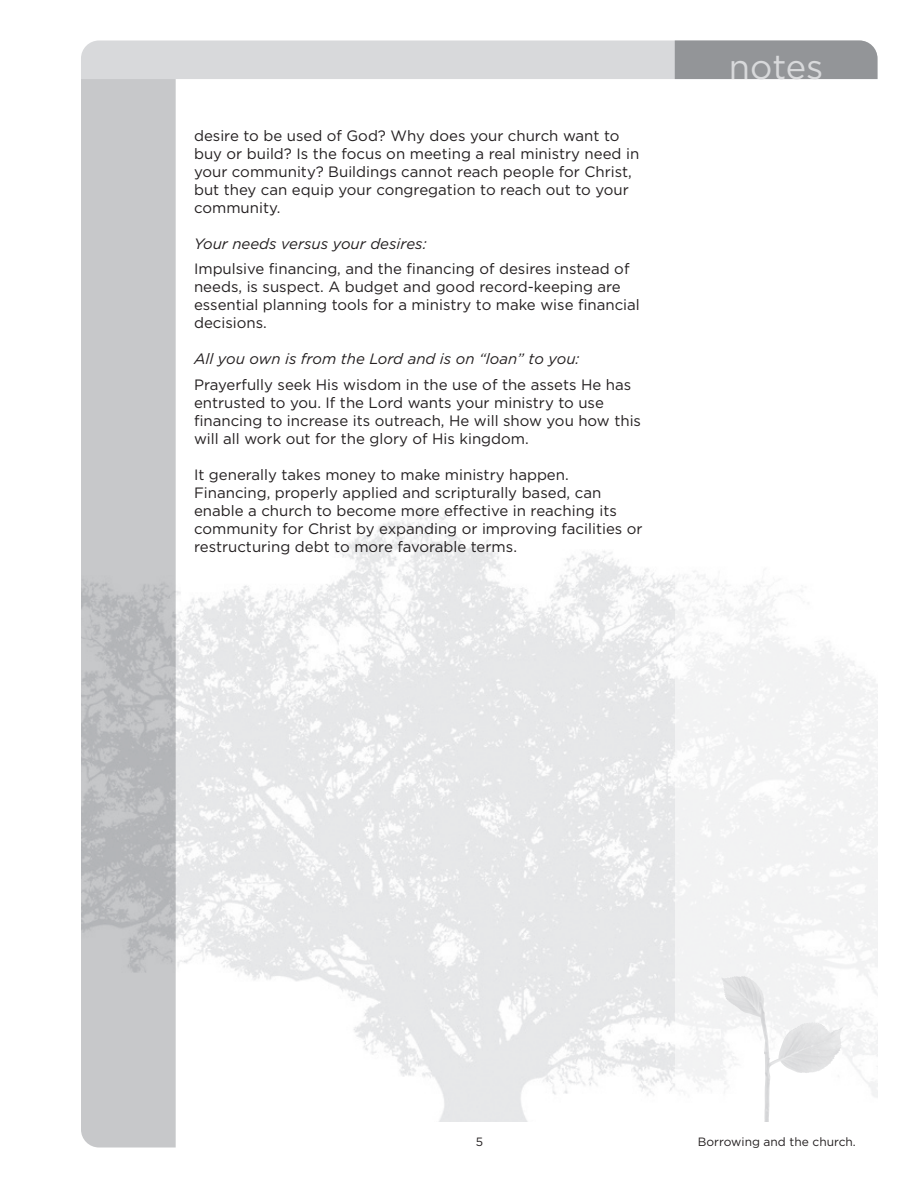
<style>
.page{position:relative;width:918px;height:1188px;background:#fff}
.page>*{position:absolute;margin:0;border:0;box-sizing:border-box;transform-origin:0 0}
.t1{font:34.5px "Gotham";color:#d8d9db}
.Body_Text{font:15px/18px "Gotham";color:#231f20}
.Body_Text-2{font:italic 15px "Gotham";color:#231f20}
.t2{font:12px "Gotham";color:#231f20}
</style>
<div class="page">
<div style="left:81px;top:79px;width:95px;height:1069px;background:#c7c8ca"></div>
<img style="left:81px;top:506px;width:594px;height:615px">
<div style="left:675px;top:67px;width:203px;height:1054px;background:linear-gradient(to right,#f9f9fa,#fbfbfb)"></div>
<svg style="left:81px;top:40px;width:797px;height:39px;background:#c7c8ca"></svg>
<p class="Body_Text" style="left:194px;top:126px;width:447px">desire to be used of God? Why does your church want to buy or build? Is the focus on meeting a real ministry need in your community? Buildings cannot reach people for Christ, but they can equip your congregation to reach out to your community.</p>
<p class="Body_Text-2" style="left:194px;top:235px;width:234px">Your needs versus your desires:</p>
<p class="Body_Text" style="left:194px;top:260px;width:447px">Impulsive financing, and the financing of desires instead of needs, is suspect. A budget and good record-keeping are essential planning tools for a ministry to make wise financial decisions.</p>
<p class="Body_Text-2" style="left:194px;top:351px;width:387px">All you own is from the Lord and is on “loan” to you:</p>
<p class="Body_Text" style="left:194px;top:375px;width:449px">Prayerfully seek His wisdom in the use of the assets He has entrusted to you. If the Lord wants your ministry to use financing to increase its outreach, He will show you how this will all work out for the glory of His kingdom.</p>
<p class="Body_Text" style="left:194px;top:465px;width:450px">It generally takes money to make ministry happen.<br>Financing, properly applied and scripturally based, can enable a church to become more effective in reaching its community for Christ by expanding or improving facilities or restructuring debt to more favorable terms.</p>
<h1 class="t1" style="left:729px;top:47px;width:96px">notes</h1>
<p class="t2" style="left:698px;top:1135px;width:160px">Borrowing and the church.</p>
</div>
